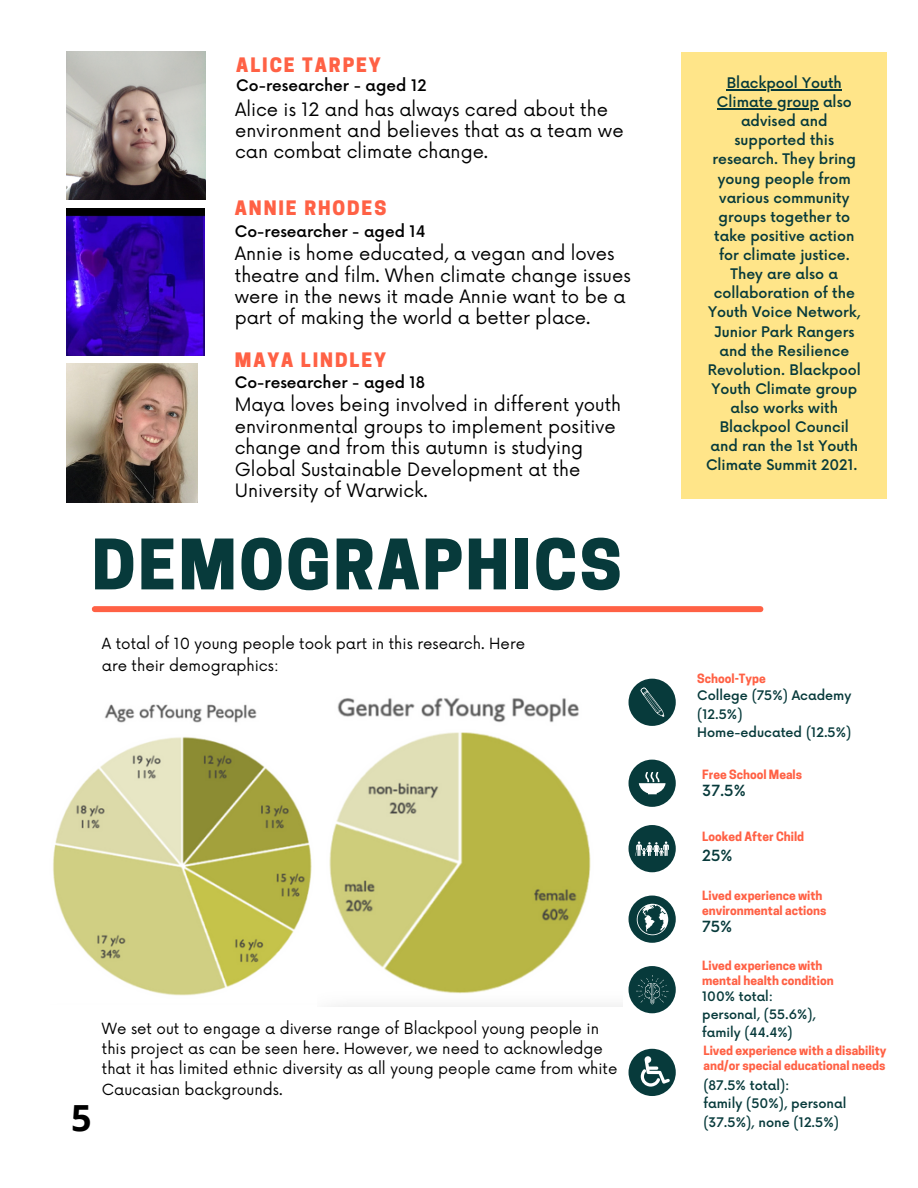
<style>
.page{position:relative;width:918px;height:1188px;background:#fff}
.page>*{position:absolute;margin:0;border:0;box-sizing:border-box;transform-origin:0 0}
.t1{font:800 65.25px "Cooper Hewitt";letter-spacing:.04em;color:#073a3b}
.t2{font:700 36px "Open Sans";color:#000}
.t3{font:800 18.75px "Cooper Hewitt";letter-spacing:.1em;color:#ff6145}
.t4{font:18px/21.3px "Now";color:#000}
.t5{font:500 15.6px "Now";color:#000}
.t6{font:15px/20.2px "Now";color:#000}
.t7{font:500 15px "Now";color:#073a3b}
.t8{font:500 14.25px/19.2px "Now";color:#073a3b;text-align:center}
.t9{font:500 12.9px/18.8px "Now";color:#073a3b}
.t10{font:500 12.75px/18px "Now";color:#073a3b}
.t11{font:700 12px/15px "Cooper Hewitt";color:#ff6145}
</style>
<div class="page">
<img style="left:66px;top:208px;width:138px;height:148px">
<img style="left:66px;top:363px;width:132px;height:140px">
<img style="left:66px;top:52px;width:140px;height:147px">
<div style="left:681px;top:52px;width:206px;height:446px;background:#ffe589"></div>
<hr style="left:727px;top:89px;width:115px;height:1px;background:#073a3b">
<hr style="left:717px;top:108px;width:102px;height:1px;background:#073a3b">
<div style="left:95px;top:606px;width:666px;height:6px;background:#ff6145"></div>
<img style="left:53px;top:704px;width:259px;height:292px">
<img style="left:329px;top:698px;width:294px;height:308px">
<div style="left:629px;top:760px;width:47px;height:47px;background:#073a3b;border-radius:50%"></div>
<svg style="left:639px;top:772px;width:27px;height:22px"></svg>
<div style="left:629px;top:825px;width:47px;height:47px;background:#073a3b;border-radius:50%"></div>
<svg style="left:635px;top:841px;width:34px;height:15px"></svg>
<div style="left:629px;top:679px;width:47px;height:47px;background:#073a3b;border-radius:50%"></div>
<svg style="left:641px;top:688px;width:23px;height:29px"></svg>
<div style="left:629px;top:896px;width:47px;height:47px;background:#073a3b;border-radius:50%"></div>
<svg style="left:637px;top:904px;width:31px;height:31px"></svg>
<div style="left:629px;top:966px;width:47px;height:47px;background:#073a3b;border-radius:50%"></div>
<svg style="left:636px;top:975px;width:33px;height:29px"></svg>
<div style="left:629px;top:1049px;width:47px;height:47px;background:#073a3b;border-radius:50%"></div>
<svg style="left:641px;top:1056px;width:29px;height:31px"></svg>
<p class="t3" style="left:236px;top:58px;width:146px">ALICE TARPEY</p>
<p class="t5" style="left:236px;top:77px;width:192px">Co-researcher - aged 12</p>
<p class="t4" style="left:235px;top:99px;width:390px">Alice is 12 and has always cared about the environment and believes that as a team we can combat climate change.</p>
<p class="t3" style="left:235px;top:201px;width:153px">ANNIE RHODES</p>
<p class="t5" style="left:235px;top:223px;width:192px">Co-researcher - aged 14</p>
<p class="t4" style="left:235px;top:244px;width:397px">Annie is home educated, a vegan and loves theatre and film. When climate change issues were in the news it made Annie want to be a part of making the world a better place.</p>
<p class="t3" style="left:235px;top:353px;width:153px">MAYA LINDLEY</p>
<p class="t4" style="left:235px;top:395px;width:388px">Maya loves being involved in different youth environmental groups to implement positive change and from this autumn is studying Global Sustainable Development at the University of Warwick.</p>
<p class="t5" style="left:235px;top:374px;width:192px">Co-researcher - aged 18</p>
<h1 class="t1" style="left:92px;top:540px;width:531px">DEMOGRAPHICS</h1>
<p class="t6" style="left:102px;top:634px;width:425px;line-height:21.3px">A total of 10 young people took part in this research. Here are their demographics:</p>
<h2 class="t2" style="left:71px;top:1092px;width:22px">5</h2>
<p class="t6" style="left:102px;top:1019px;width:517px">We set out to engage a diverse range of Blackpool young people in this project as can be seen here. However, we need to acknowledge that it has limited ethnic diversity as all young people came from white Caucasian backgrounds.</p>
<p class="t8" style="left:706px;top:74px;width:156px">Blackpool Youth<br>Climate group also advised and supported this research. They bring young people from various community groups together to take positive action for climate justice.<br>They are also a collaboration of the<br>Youth Voice Network,<br>Junior Park Rangers and the Resilience<br>Revolution. Blackpool<br>Youth Climate group also works with<br>Blackpool Council and ran the 1st Youth<br>Climate Summit 2021.</p>
<p class="t11" style="left:697px;top:673px;width:70px">School-Type</p>
<p class="t9" style="left:697px;top:686px;width:156px">College (75%) Academy (12.5%)<br>Home-educated (12.5%)</p>
<p class="t11" style="left:702px;top:769px;width:101px">Free School Meals</p>
<p class="t7" style="left:702px;top:783px;width:45px">37.5%</p>
<p class="t11" style="left:702px;top:831px;width:104px">Looked After Child</p>
<p class="t7" style="left:702px;top:848px;width:32px">25%</p>
<p class="t11" style="left:702px;top:889px;width:126px">Lived experience with environmental actions</p>
<p class="t7" style="left:702px;top:919px;width:32px">75%</p>
<p class="t11" style="left:702px;top:960px;width:133px">Lived experience with mental health condition</p>
<p class="t10" style="left:702px;top:988px;width:115px">100% total: personal, (55.6%), family (44.4%)</p>
<p class="t11" style="left:703px;top:1044px;width:185px">Lived experience with a disability and/or special educational needs</p>
<p class="t9" style="left:703px;top:1077px;width:145px;line-height:18.3px">(87.5% total):<br>family (50%), personal (37.5%), none (12.5%)</p>
</div>
